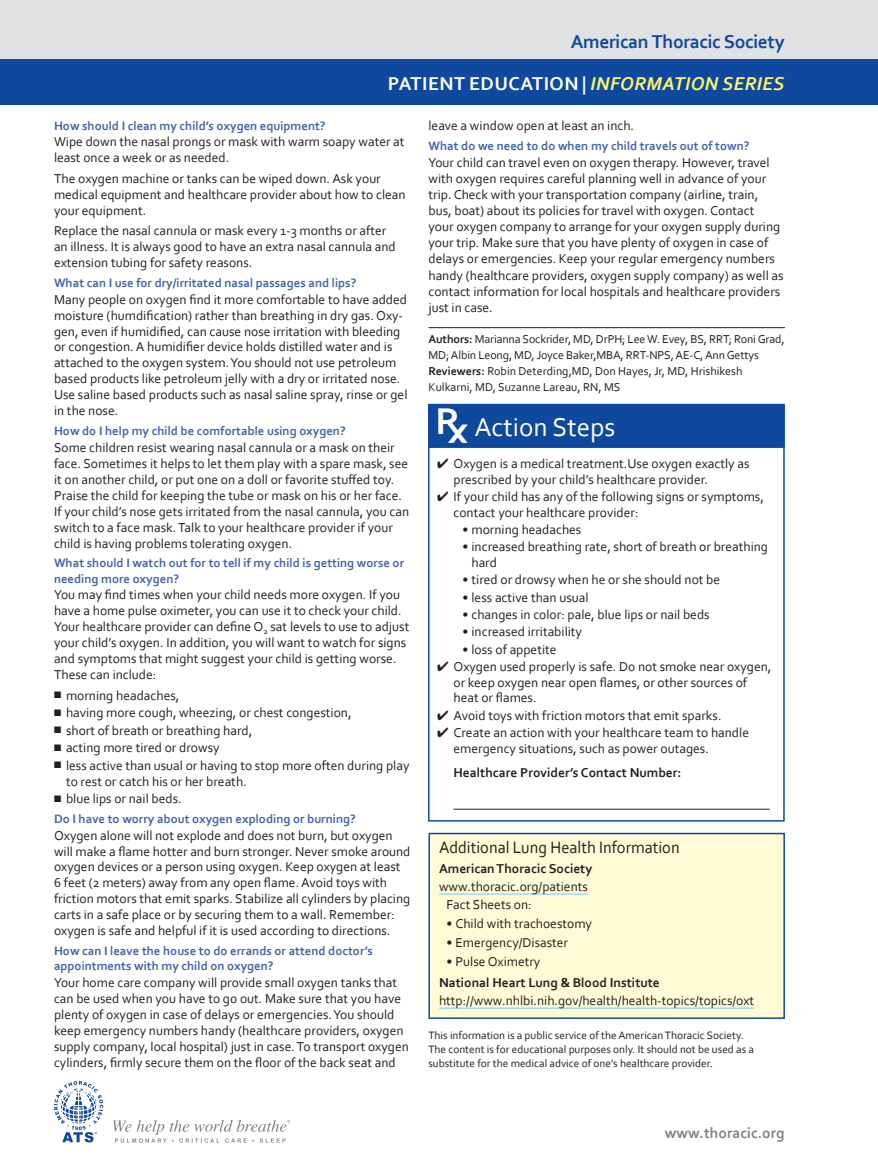
<style>
.page{position:relative;width:878px;height:1175px;background:#fff}
.page>*{position:absolute;margin:0;border:0;box-sizing:border-box;transform-origin:0 0}
.RX_Headline{font:27px "Corbel";color:#fff}
.t1{font:700 19.5px "Corbel";letter-spacing:.02em;color:#fff}
.t2{font:700 19.5px "Corbel";letter-spacing:-.02em;color:#0f499d}
.Resources_Box_Title{font:17.25px "Corbel";color:#231f20;scale:.95 1}
.t3{font:700 15.45px "Corbel";color:#808285}
.Body{font:13.5px/15.9px "Corbel";color:#231f20}
.Rx_Checkmarks{font:13.5px/15.8px "Corbel";color:#231f20}
.Resources_Listing{font:13.5px "Corbel";color:#231f20}
.Resources_Headline{font:700 13.5px "Corbel";color:#231f20}
.Rx_Telephone{font:700 13.5px "Corbel";color:#231f20}
.Resources_Listing_Bu{font:13.5px "Corbel";color:#231f20}
.Body_Headline{font:700 12.75px/15.1px "Corbel";color:#4262ac}
.Authors{font:12px/16px "Corbel";letter-spacing:-.01em;color:#231f20}
.Endnote{font:11.25px/14.1px "Corbel";color:#231f20}
.s1{font-style:italic;color:#fff46d}
.s2{font-weight:700}
.s3{font-family:"Rx";font-size:34.5px}
</style>
<div class="page">
<div style="left:0;top:0;width:878px;height:60px;background:#e0e1e3"></div>
<div style="left:0;top:59px;width:878px;height:46px;background:#0f499d"></div>
<svg style="left:113px;top:1120px;width:177px;height:22px"></svg>
<svg style="left:54px;top:1081px;width:49px;height:61px"></svg>
<hr style="left:428px;top:327px;width:356px;height:1px;background:#231f20">
<div style="left:429px;top:833px;width:355px;height:185px;background:#fffbd6"></div>
<hr style="left:439px;top:893px;width:149px;height:1px;background:#6bcff6">
<hr style="left:439px;top:1007px;width:315px;height:1px;background:#6bcff6">
<div style="left:428px;top:832px;width:356px;height:186px;border:2px solid #0f499d"></div>
<div style="left:428px;top:404px;width:356px;height:44px;background:#0f499d"></div>
<hr style="left:453px;top:808px;width:316px;height:1px;background:#231f20">
<div style="left:428px;top:404px;width:356px;height:417px;border:2px solid #0f499d"></div>
<p class="t2" style="left:570px;top:29px;width:216px">American Thoracic Society</p>
<p class="t1" style="left:388px;top:71px;width:398px">PATIENT EDUCATION | <span class="s1">INFORMATION SERIES</span></p>
<p class="Body_Headline" style="left:54px;top:117px;width:273px">How should I clean my child’s oxygen equipment?</p>
<p class="Body" style="left:54px;top:133px;width:352px">Wipe down the nasal prongs or mask with warm soapy water at least once a week or as needed.</p>
<p class="Body" style="left:54px;top:170px;width:353px">The oxygen machine or tanks can be wiped down. Ask your medical equipment and healthcare provider about how to clean your equipment.</p>
<p class="Body" style="left:54px;top:222px;width:343px">Replace the nasal cannula or mask every 1-3 months or after an illness. It is always good to have an extra nasal cannula and extension tubing for safety reasons.</p>
<p class="Body_Headline" style="left:54px;top:275px;width:304px">What can I use for dry/irritated nasal passages and lips?</p>
<p class="Body" style="left:54px;top:291px;width:355px">Many people on oxygen find it more comfortable to have added moisture (humdification) rather than breathing in dry gas. Oxy&shy;gen, even if humidified, can cause nose irritation with bleeding or congestion. A humidifier device holds distilled water and is attached to the oxygen system. You should not use petroleum based products like petroleum jelly with a dry or irritated nose.<br>Use saline based products such as nasal saline spray, rinse or gel in the nose.</p>
<p class="Body_Headline" style="left:54px;top:423px;width:293px">How do I help my child be comfortable using oxygen?</p>
<p class="Body" style="left:54px;top:439px;width:356px">Some children resist wearing nasal cannula or a mask on their face. Sometimes it helps to let them play with a spare mask, see it on another child, or put one on a doll or favorite stuffed toy.<br>Praise the child for keeping the tube or mask on his or her face.<br>If your child’s nose gets irritated from the nasal cannula, you can switch to a face mask. Talk to your healthcare provider if your child is having problems tolerating oxygen.</p>
<p class="Body_Headline" style="left:54px;top:555px;width:351px">What should I watch out for to tell if my child is getting worse or needing more oxygen?</p>
<p class="Body" style="left:54px;top:586px;width:357px">You may find times when your child needs more oxygen. If you have a home pulse oximeter, you can use it to check your child.<br>Your healthcare provider can define O<sub>2</sub> sat levels to use to adjust your child’s oxygen. In addition, you will want to watch for signs and symptoms that might suggest your child is getting worse.<br>These can include:</p>
<p class="Body" style="left:54px;top:687px;width:127px">■ morning headaches,</p>
<p class="Body" style="left:54px;top:704px;width:299px">■ having more cough, wheezing, or chest congestion,</p>
<p class="Body" style="left:54px;top:722px;width:200px">■ short of breath or breathing hard,</p>
<p class="Body" style="left:54px;top:739px;width:167px">■ acting more tired or drowsy</p>
<p class="Body" style="left:66px;top:757px;width:345px;text-indent:-12px">■ less active than usual or having to stop more often during play to rest or catch his or her breath.</p>
<p class="Body" style="left:54px;top:790px;width:129px">■ blue lips or nail beds.</p>
<p class="Body_Headline" style="left:54px;top:810px;width:303px">Do I have to worry about oxygen exploding or burning?</p>
<p class="Body" style="left:54px;top:826px;width:358px">Oxygen alone will not explode and does not burn, but oxygen will make a flame hotter and burn stronger. Never smoke around oxygen devices or a person using oxygen. Keep oxygen at least 6 feet (2 meters) away from any open flame. Avoid toys with friction motors that emit sparks. Stabilize all cylinders by placing carts in a safe place or by securing them to a wall. Remember: oxygen is safe and helpful if it is used according to directions.</p>
<p class="Body_Headline" style="left:54px;top:943px;width:320px">How can I leave the house to do errands or attend doctor’s appointments with my child on oxygen?</p>
<p class="Body" style="left:54px;top:974px;width:356px">Your home care company will provide small oxygen tanks that can be used when you have to go out. Make sure that you have plenty of oxygen in case of delays or emergencies. You should keep emergency numbers handy (healthcare providers, oxygen supply company, local hospital) just in case. To transport oxygen cylinders, firmly secure them on the floor of the back seat and</p>
<p class="Body" style="left:428px;top:117px;width:207px">leave a window open at least an inch.</p>
<p class="Body_Headline" style="left:428px;top:138px;width:322px">What do we need to do when my child travels out of town?</p>
<p class="Body" style="left:428px;top:154px;width:356px">Your child can travel even on oxygen therapy. However, travel with oxygen requires careful planning well in advance of your trip. Check with your transportation company (airline, train, bus, boat) about its policies for travel with oxygen. Contact<br>your oxygen company to arrange for your oxygen supply during your trip. Make sure that you have plenty of oxygen in case of delays or emergencies. Keep your regular emergency numbers handy (healthcare providers, oxygen supply company) as well as contact information for local hospitals and healthcare providers just in case.</p>
<p class="Authors" style="left:428px;top:331px;width:358px"><span class="s2">Authors:</span> Marianna Sockrider, MD, DrPH; Lee W. Evey, BS, RRT; Roni Grad, MD; Albin Leong, MD, Joyce Baker,MBA, RRT-NPS, AE-C, Ann Gettys <span class="s2">Reviewers:</span> Robin Deterding,MD, Don Hayes, Jr, MD, Hrishikesh Kulkarni, MD, Suzanne Lareau, RN, MS</p>
<p class="RX_Headline" style="left:438px;top:410px;width:178px"><span class="s3">R</span> Action Steps</p>
<p class="Body" style="left:453px;top:455px;width:297px;text-indent:-16px">✔ Oxygen is a medical treatment.Use oxygen exactly as prescribed by your child’s healthcare provider.</p>
<p class="Body" style="left:453px;top:488px;width:312px;text-indent:-16px">✔ If your child has any of the following signs or symptoms, contact your healthcare provider:</p>
<p class="Rx_Checkmarks" style="left:462px;top:521px;width:120px">• morning headaches</p>
<p class="Rx_Checkmarks" style="left:471px;top:539px;width:298px;text-indent:-9px">• increased breathing rate, short of breath or breathing hard</p>
<p class="Rx_Checkmarks" style="left:462px;top:572px;width:259px">• tired or drowsy when he or she should not be</p>
<p class="Rx_Checkmarks" style="left:462px;top:589px;width:127px">• less active than usual</p>
<p class="Rx_Checkmarks" style="left:462px;top:606px;width:249px">• changes in color: pale, blue lips or nail beds</p>
<p class="Rx_Checkmarks" style="left:462px;top:623px;width:121px">• increased irritability</p>
<p class="Rx_Checkmarks" style="left:462px;top:641px;width:96px">• loss of appetite</p>
<p class="Body" style="left:453px;top:658px;width:319px;text-indent:-16px">✔ Oxygen used properly is safe. Do not smoke near oxygen, or keep oxygen near open flames, or other sources of heat or flames.</p>
<p class="Body" style="left:437px;top:707px;width:286px">✔ Avoid toys with friction motors that emit sparks.</p>
<p class="Body" style="left:453px;top:724px;width:297px;text-indent:-16px">✔ Create an action with your healthcare team to handle emergency situations, such as power outages.</p>
<p class="Rx_Telephone" style="left:453px;top:764px;width:229px">Healthcare Provider’s Contact Number:</p>
<p class="Resources_Box_Title" style="left:439px;top:836px;width:255px">Additional Lung Health Information</p>
<p class="Resources_Headline" style="left:439px;top:860px;width:155px">American Thoracic Society</p>
<p class="Resources_Listing" style="left:439px;top:877px;width:150px">www.thoracic.org/patients</p>
<p class="Resources_Listing_Bu" style="left:446px;top:896px;width:87px">Fact Sheets on:</p>
<p class="Body" style="left:446px;top:915px;width:147px">• Child with trachoestomy</p>
<p class="Body" style="left:446px;top:934px;width:123px">• Emergency/Disaster</p>
<p class="Body" style="left:446px;top:953px;width:95px">• Pulse Oximetry</p>
<p class="Resources_Headline" style="left:439px;top:974px;width:222px">National Heart Lung &amp; Blood Institute</p>
<p class="Resources_Listing" style="left:439px;top:991px;width:317px">http://www.nhlbi.nih.gov/health/health-topics/topics/oxt</p>
<p class="Endnote" style="left:428px;top:1027px;width:327px">This information is a public service of the American Thoracic Society.<br>The content is for educational purposes only. It should not be used as a substitute for the medical advice of one’s healthcare provider.</p>
<p class="t3" style="left:665px;top:1123px;width:121px">www.thoracic.org</p>
</div>
